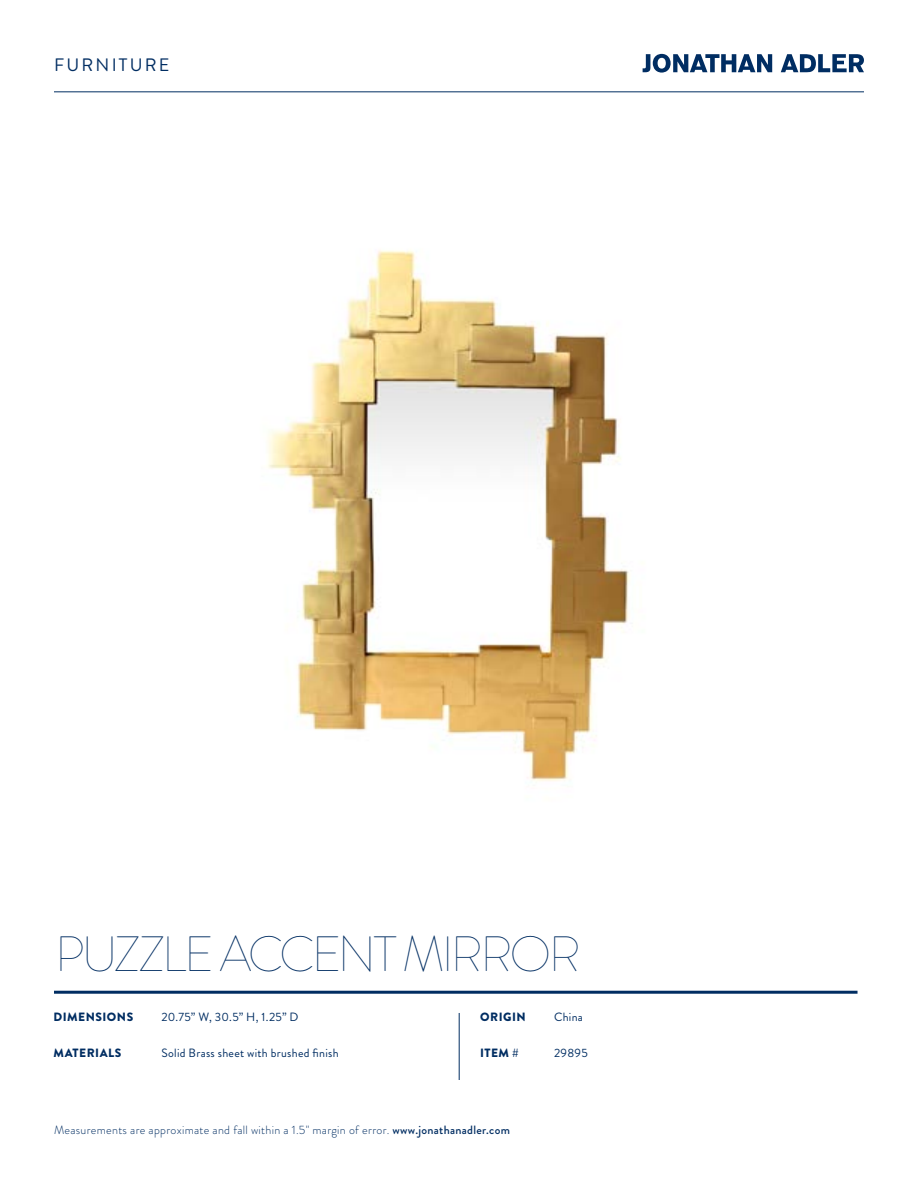
<style>
.page{position:relative;width:918px;height:1188px;background:#fff}
.page>*{position:absolute;margin:0;border:0;box-sizing:border-box;transform-origin:0 0}
.t1{font:100 49.5px "Brandon Grotesque";letter-spacing:-.06em;color:#002d62}
.t2{font:18px "Brandon Grotesque";letter-spacing:.12em;color:#002d62}
.t3{font:300 12px "Brandon Grotesque";letter-spacing:.025em;color:#002d62}
.t4{font:12px "Brandon Grotesque";letter-spacing:.025em;color:#002d62}
.t5{font:900 12px "Brandon Grotesque";letter-spacing:.04em;color:#002d62}
.s1{font-weight:500}
</style>
<div class="page">
<hr style="left:54px;top:991px;width:804px;height:3px;background:#002d62">
<svg style="left:643px;top:54px;width:129px;height:19px"></svg>
<svg style="left:781px;top:54px;width:83px;height:18px"></svg>
<hr style="left:54px;top:92px;width:810px;height:1px;background:#002d62">
<hr style="left:459px;top:1013px;width:1px;height:67px;background:#002d62">
<img style="left:267px;top:250px;width:363px;height:532px">
<h2 class="t2" style="left:54px;top:53px;width:117px">FURNITURE</h2>
<h1 class="t1" style="left:55px;top:921px;width:527px">PUZZLE ACCENT MIRROR</h1>
<p class="t5" style="left:53px;top:1009px;width:81px">DIMENSIONS</p>
<p class="t5" style="left:53px;top:1045px;width:70px">MATERIALS</p>
<p class="t4" style="left:161px;top:1009px;width:139px">20.75” W, 30.5” H, 1.25” D</p>
<p class="t4" style="left:161px;top:1045px;width:179px">Solid Brass sheet with brushed finish</p>
<p class="t5" style="left:480px;top:1009px;width:47px">ORIGIN</p>
<p class="t5" style="left:480px;top:1045px;width:40px">ITEM #</p>
<p class="t4" style="left:554px;top:1009px;width:30px">China</p>
<p class="t4" style="left:554px;top:1045px;width:35px">29895</p>
<p class="t3" style="left:54px;top:1122px;width:457px">Measurements are approximate and fall within a 1.5" margin of error. <span class="s1">www.jonathanadler.com</span></p>
</div>
